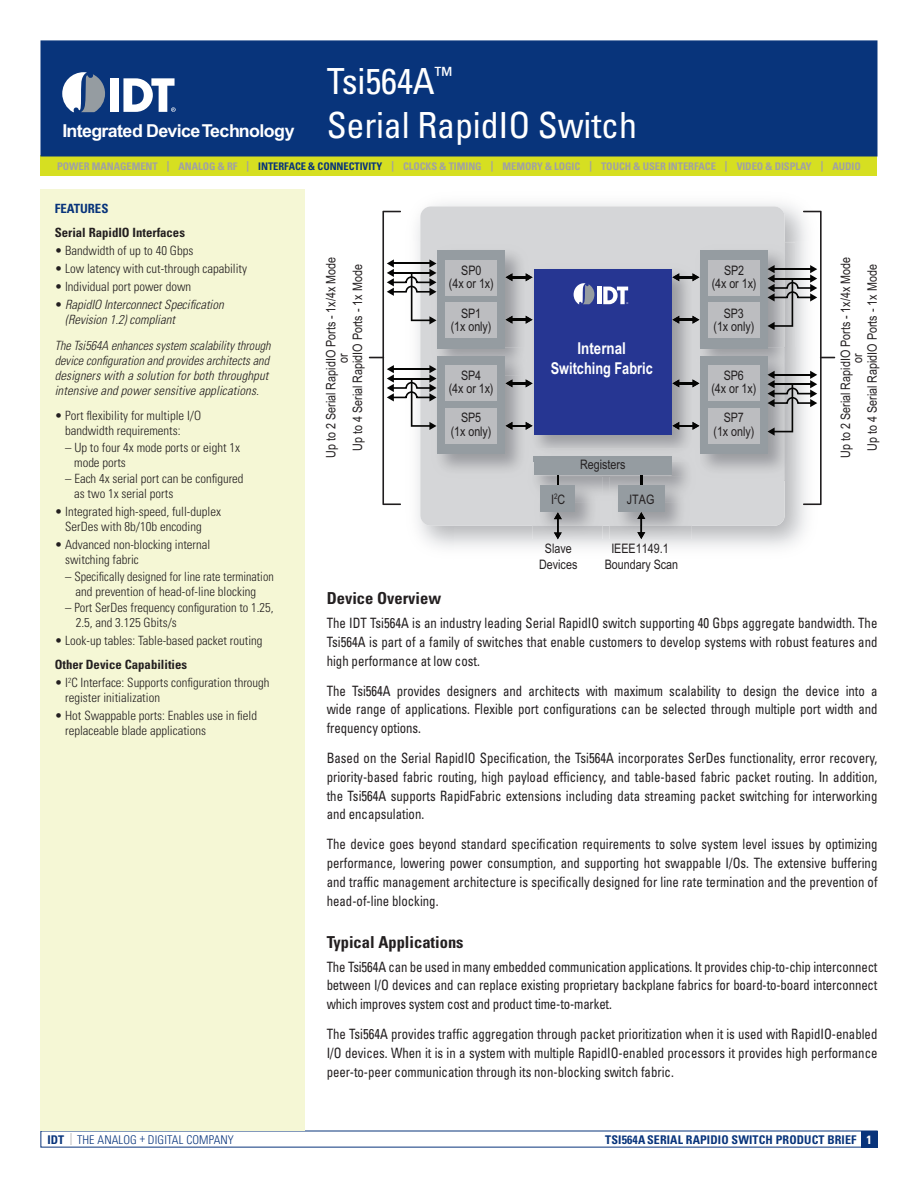
<style>
.page{position:relative;width:918px;height:1188px;background:#fff}
.page>*{position:absolute;margin:0;border:0;box-sizing:border-box;transform-origin:0 0}
.t1{font:condensed 36px/43.5px "Univers";letter-spacing:-.005em;color:#fff}
.t2{font:700 17.85px "Arial";letter-spacing:-.03em;color:#fff}
.t3{font:700 condensed 16.5px "Univers";color:#231f20}
.t4{font:700 16.35px/19.6px "Arial Narrow";color:#fff;text-align:center}
.t5{font:condensed 14.25px/18.8px "Univers";color:#231f20;text-align:justify;scale:.9 1}
.t6{font:13.05px/14.4px "Arial Narrow";color:#231f20;text-align:center}
.t7{font:13.05px/13px "Arial Narrow";letter-spacing:-.005em;color:#201d1e;text-align:center}
.t8{font:300 condensed 12.75px/15px "Univers";color:#231f20}
.t9{font:italic 300 condensed 12.75px/15px "Univers";color:#231f20;scale:.96 1}
.t10{font:italic 300 condensed 12.75px/15px "Univers";color:#231f20}
.t11{font:700 condensed 12.75px "Univers";color:#231f20}
.t12{font:700 condensed 12.75px "Univers";color:#08347b}
.t13{font:700 condensed 12px "Univers";letter-spacing:.01em;color:#08347b}
.t14{font:300 condensed 12px "Univers";letter-spacing:.01em;color:#08347b}
.t15{font:700 condensed 12px "Univers";color:#fff}
.t16{font:700 condensed 10.5px "Univers";letter-spacing:-.005em;color:#a0a1a5}
.t17{font:2.55px "Arial";color:#fff}
.s1{color:#08347b}
.s2{font-style:normal}
.s3{font-weight:700}
.s4{color:#a0a1a5}
</style>
<div class="page">
<div style="left:40px;top:155px;width:838px;height:20px;background:#d6df21"></div>
<div style="left:40px;top:189px;width:265px;height:942px;background:#f5f7d5"></div>
<div style="left:861px;top:1131px;width:17px;height:17px;background:#08347b"></div>
<div style="left:40px;top:40px;width:838px;height:117px;background:#08347b;border:2px solid #08347b"></div>
<div style="left:110px;top:78px;width:9px;height:34px;background:#fff"></div>
<svg style="left:62px;top:72px;width:43px;height:40px"></svg>
<svg style="left:123px;top:78px;width:53px;height:34px"></svg>
<div style="left:420px;top:206px;width:365px;height:320px;background:#d5d6d8;border-radius:11px"></div>
<div style="left:437px;top:250px;width:68px;height:98px;background:#959ca1"></div>
<div style="left:700px;top:250px;width:68px;height:98px;background:#959ca1"></div>
<div style="left:700px;top:356px;width:68px;height:97px;background:#959ca1"></div>
<div style="left:437px;top:356px;width:68px;height:97px;background:#959ca1"></div>
<img style="left:525px;top:272px;width:168px;height:219px">
<img style="left:692px;top:448px;width:1px;height:33px">
<img style="left:525px;top:448px;width:7px;height:33px">
<div style="left:534px;top:457px;width:138px;height:18px;background:#959ca1"></div>
<img style="left:532px;top:477px;width:71px;height:62px">
<svg style="left:554px;top:512px;width:8px;height:27px"></svg>
<svg style="left:557px;top:475px;width:2px;height:10px"></svg>
<div style="left:541px;top:485px;width:34px;height:27px;background:#959ca1"></div>
<img style="left:610px;top:477px;width:82px;height:62px">
<svg style="left:637px;top:512px;width:8px;height:27px"></svg>
<div style="left:618px;top:485px;width:47px;height:27px;background:#959ca1"></div>
<div style="left:445px;top:260px;width:52px;height:36px;background:#bcbdc0"></div>
<div style="left:445px;top:303px;width:52px;height:35px;background:#bcbdc0"></div>
<div style="left:445px;top:365px;width:52px;height:36px;background:#bcbdc0"></div>
<div style="left:445px;top:408px;width:52px;height:35px;background:#bcbdc0"></div>
<div style="left:708px;top:260px;width:52px;height:36px;background:#bcbdc0"></div>
<div style="left:708px;top:303px;width:52px;height:35px;background:#bcbdc0"></div>
<div style="left:708px;top:365px;width:52px;height:36px;background:#bcbdc0"></div>
<div style="left:708px;top:408px;width:52px;height:35px;background:#bcbdc0"></div>
<svg style="left:505px;top:273px;width:28px;height:8px"></svg>
<svg style="left:505px;top:316px;width:28px;height:8px"></svg>
<svg style="left:672px;top:273px;width:28px;height:8px"></svg>
<svg style="left:672px;top:316px;width:28px;height:8px"></svg>
<svg style="left:672px;top:379px;width:28px;height:8px"></svg>
<svg style="left:672px;top:422px;width:28px;height:8px"></svg>
<svg style="left:505px;top:379px;width:28px;height:8px"></svg>
<svg style="left:505px;top:422px;width:28px;height:8px"></svg>
<img style="left:525px;top:347px;width:7px;height:28px">
<div style="left:534px;top:269px;width:138px;height:165px;background:#263692"></div>
<hr style="left:597px;top:287px;width:4px;height:17px;background:#fff">
<svg style="left:603px;top:287px;width:25px;height:17px"></svg>
<svg style="left:574px;top:283px;width:20px;height:21px"></svg>
<svg style="left:369px;top:211px;width:68px;height:294px"></svg>
<svg style="left:768px;top:211px;width:67px;height:294px"></svg>
<p class="t2" style="left:64px;top:113px;width:233px">Integrated DeviceTechnology</p>
<p class="t2" style="left:63px;top:119px;width:233px">Integrated DeviceTechnology</p>
<h1 class="t1" style="left:327px;top:59px;width:312px">Tsi564A<sup>™<br></sup>Serial RapidIO Switch</h1>
<p class="t16" style="left:57px;top:160px;width:805px">POWER MANAGEMENT | ANALOG &amp; RF | <span class="s1">INTERFACE &amp; CONNECTIVITY</span> | CLOCKS &amp; TIMING | MEMORY &amp; LOGIC | TOUCH &amp; USER INTERFACE | VIDEO &amp; DISPLAY | AUDIO</p>
<p class="t12" style="left:55px;top:201px;width:55px">FEATURES</p>
<p class="t11" style="left:55px;top:225px;width:132px">Serial RapidIO Interfaces</p>
<p class="t8" style="left:55px;top:243px;width:140px">• Bandwidth of up to 40 Gbps</p>
<p class="t8" style="left:55px;top:261px;width:194px">• Low latency with cut-through capability</p>
<p class="t8" style="left:55px;top:279px;width:138px">• Individual port power down</p>
<p class="t10" style="left:65px;top:297px;width:160px;text-indent:-11px"><span class="s2">•</span> RapidIO Interconnect Specification (Revision 1.2) compliant</p>
<p class="t9" style="left:55px;top:338px;width:226px">The Tsi564A enhances system scalability through device configuration and provides architects and designers with a solution for both throughput intensive and power sensitive applications.</p>
<p class="t8" style="left:65px;top:408px;width:138px;text-indent:-10px">• Port flexibility for multiple I/O bandwidth requirements:</p>
<p class="t8" style="left:74px;top:440px;width:167px;text-indent:-9px">– Up to four 4x mode ports or eight 1x mode ports</p>
<p class="t8" style="left:74px;top:471px;width:171px;text-indent:-9px">– Each 4x serial port can be configured as two 1x serial ports</p>
<p class="t8" style="left:65px;top:504px;width:157px;text-indent:-10px">• Integrated high-speed, full-duplex<br>SerDes with 8b/10b encoding</p>
<p class="t8" style="left:65px;top:537px;width:147px;text-indent:-10px">• Advanced non-blocking internal switching fabric</p>
<p class="t8" style="left:65px;top:569px;width:210px;text-align:center">– Specifically designed for line rate termination and prevention of head-of-line blocking</p>
<p class="t8" style="left:76px;top:600px;width:199px;text-indent:-10px">– Port SerDes frequency configuration to 1.25,<br>2.5, and 3.125 Gbits/s</p>
<p class="t8" style="left:55px;top:633px;width:209px">• Look-up tables: Table-based packet routing</p>
<p class="t11" style="left:55px;top:657px;width:134px">Other Device Capabilities</p>
<p class="t8" style="left:65px;top:675px;width:206px;text-indent:-10px">• I<sup>2</sup>C Interface: Supports configuration through register initialization</p>
<p class="t8" style="left:65px;top:708px;width:193px;text-indent:-10px">• Hot Swappable ports: Enables use in field replaceable blade applications</p>
<p class="t6" style="left:323px;top:458px;width:202px;rotate:-90deg">Up to 2 Serial RapidIO Ports - 1x/4x Mode</p>
<p class="t6" style="left:336px;top:451px;width:188px;rotate:-90deg">or<br>Up to 4 Serial RapidIO Ports - 1x Mode</p>
<p class="t7" style="left:449px;top:263px;width:46px">SP0<br>(4x or 1x)</p>
<p class="t7" style="left:451px;top:306px;width:42px">SP1<br>(1x only)</p>
<p class="t7" style="left:449px;top:369px;width:46px">SP4<br>(4x or 1x)</p>
<p class="t7" style="left:451px;top:411px;width:42px">SP5<br>(1x only)</p>
<p class="t17" style="left:626px;top:302px;width:3px">®</p>
<p class="t4" style="left:551px;top:338px;width:104px">Internal<br>Switching Fabric</p>
<p class="t6" style="left:580px;top:457px;width:47px">Registers</p>
<p class="t6" style="left:551px;top:491px;width:16px">I<sup>2</sup>C</p>
<p class="t6" style="left:627px;top:491px;width:29px">JTAG</p>
<p class="t6" style="left:539px;top:540px;width:40px;line-height:15.8px">Slave<br>Devices</p>
<p class="t6" style="left:605px;top:540px;width:75px;line-height:15.8px">IEEE1149.1<br>Boundary Scan</p>
<p class="t7" style="left:712px;top:263px;width:46px">SP2<br>(4x or 1x)</p>
<p class="t7" style="left:714px;top:306px;width:42px">SP3<br>(1x only)</p>
<p class="t7" style="left:711px;top:369px;width:46px">SP6<br>(4x or 1x)</p>
<p class="t6" style="left:714px;top:411px;width:42px;line-height:13px">SP7<br>(1x only)</p>
<p class="t6" style="left:838px;top:458px;width:202px;rotate:-90deg">Up to 2 Serial RapidIO Ports - 1x/4x Mode</p>
<p class="t6" style="left:850px;top:451px;width:188px;rotate:-90deg">or<br>Up to 4 Serial RapidIO Ports - 1x Mode</p>
<p class="t3" style="left:327px;top:588px;width:116px">Device Overview</p>
<p class="t5" style="left:327px;top:614px;width:614px">The IDT Tsi564A is an industry leading Serial RapidIO switch supporting 40 Gbps aggregate bandwidth. The Tsi564A is part of a family of switches that enable customers to develop systems with robust features and high performance at low cost.</p>
<p class="t5" style="left:327px;top:681px;width:613px">The Tsi564A provides designers and architects with maximum scalability to design the device into a wide range of applications. Flexible port configurations can be selected through multiple port width and frequency options.</p>
<p class="t5" style="left:327px;top:749px;width:613px">Based on the Serial RapidIO Specification, the Tsi564A incorporates SerDes functionality, error recovery, priority-based fabric routing, high payload efficiency, and table-based fabric packet routing. In addition, the Tsi564A supports RapidFabric extensions including data streaming packet switching for interworking and encapsulation.</p>
<p class="t5" style="left:327px;top:835px;width:614px">The device goes beyond standard specification requirements to solve system level issues by optimizing performance, lowering power consumption, and supporting hot swappable I/Os. The extensive buffering and traffic management architecture is specifically designed for line rate termination and the prevention of head-of-line blocking.</p>
<p class="t3" style="left:327px;top:932px;width:138px">Typical Applications</p>
<p class="t5" style="left:327px;top:957px;width:614px">The Tsi564A can be used in many embedded communication applications. It provides chip-to-chip interconnect between I/O devices and can replace existing proprietary backplane fabrics for board-to-board interconnect which improves system cost and product time-to-market.</p>
<p class="t5" style="left:327px;top:1025px;width:613px">The Tsi564A provides traffic aggregation through packet prioritization when it is used with RapidIO-enabled I/O devices. When it is in a system with multiple RapidIO-enabled processors it provides high performance peer-to-peer communication through its non-blocking switch fabric.</p>
<p class="t14" style="left:47px;top:1132px;width:188px"><span class="s3">IDT</span> <span class="s4">|</span> THE ANALOG + DIGITAL COMPANY</p>
<p class="t13" style="left:605px;top:1132px;width:56px">Tsi 564ASeria</p>
<p class="t13" style="left:678px;top:1132px;width:180px">l RapidIO Switch PRODUCT BRIEF</p>
<p class="t15" style="left:867px;top:1132px;width:7px">1</p>
</div>
